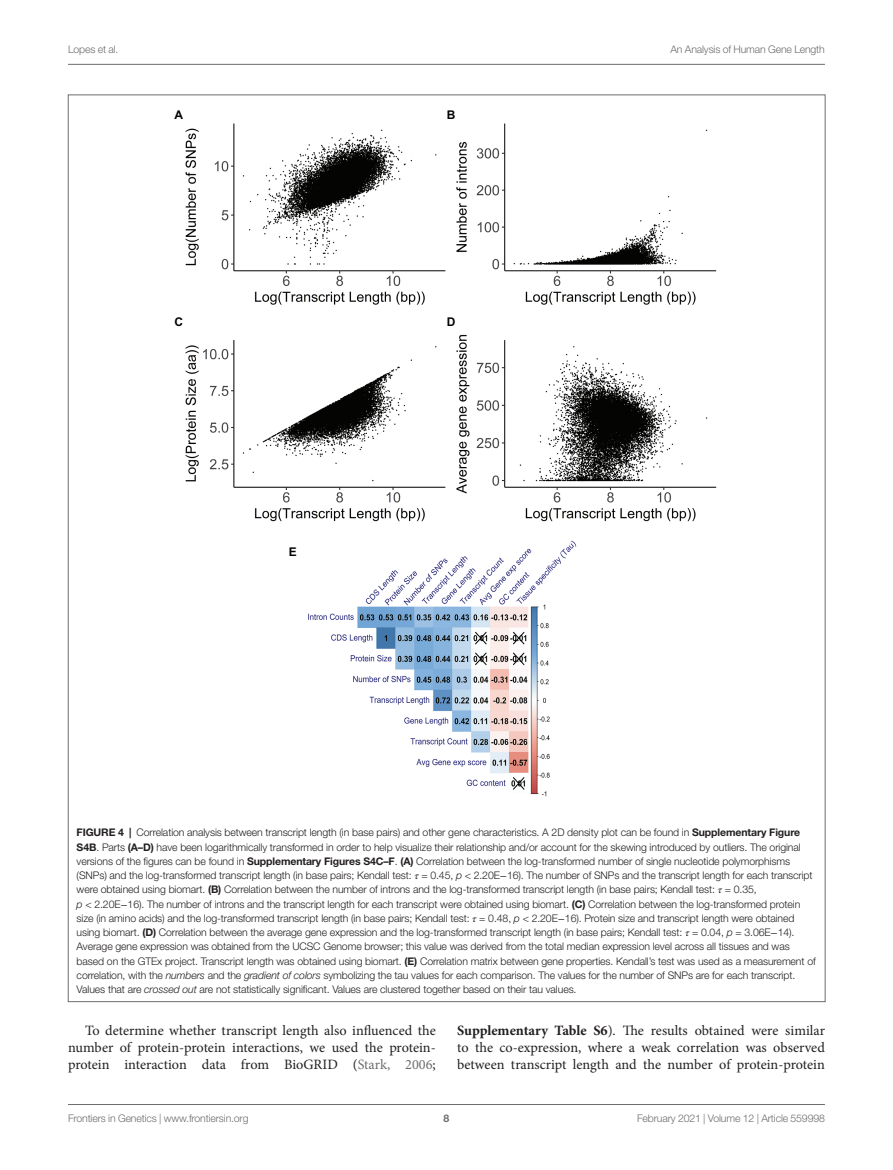
<style>
.page{position:relative;width:893px;height:1170px;background:#fff}
.page>*{position:absolute;margin:0;border:0;box-sizing:border-box;transform-origin:0 0}
.TEXT{font:14.25px/17.2px "Minion Pro";color:#231f20;text-align:justify}
.t1{font:700 12px "Arial";color:#040503}
.FIG_LEG{font:300 10.5px/14.2px "Helvetica Neue LT Std";letter-spacing:-.01em;color:#231f20}
.t2{font:300 10.5px "Helvetica Neue LT Std";letter-spacing:-.015em;color:#6c6d70}
.t3{font:700 10.5px "Helvetica Neue LT Std";color:#6c6d70}
.s1{font-weight:700}
.s2{font-family:"STIX General";font-weight:400;font-style:italic}
.s3{font-style:italic}
.s4{font-family:"STIX General";font-weight:400}
.s5{color:#6c6d70}
</style>
<div class="page">
<hr style="left:68px;top:64px;width:757px;height:1px;background:#6c6d70">
<hr style="left:68px;top:1104px;width:757px;height:1px;background:#6c6d70">
<img style="left:185px;top:123px;width:532px;height:674px">
<p class="t2" style="left:68px;top:42px;width:52px">Lopes et al.</p>
<p class="t2" style="left:670px;top:42px;width:156px">An Analysis of Human Gene Length</p>
<p class="t1" style="left:175px;top:106px;width:10px">A</p>
<p class="t1" style="left:447px;top:106px;width:10px">B</p>
<p class="t1" style="left:175px;top:313px;width:10px">C</p>
<p class="t1" style="left:289px;top:543px;width:10px">E</p>
<p class="t1" style="left:447px;top:313px;width:10px">D</p>
<p class="FIG_LEG" style="left:77px;top:825px;width:741px"><span class="s1">FIGURE 4 |</span> Correlation analysis between transcript length (in base pairs) and other gene characteristics. A 2D density plot can be found in <span class="s1">Supplementary Figure S4B</span>. Parts <span class="s1">(A–D)</span> have been logarithmically transformed in order to help visualize their relationship and/or account for the skewing introduced by outliers. The original versions of the figures can be found in <span class="s1">Supplementary Figures S4C–F</span>. <span class="s1">(A)</span> Correlation between the log-transformed number of single nucleotide polymorphisms (SNPs) and the log-transformed transcript length (in base pairs; Kendall test: <span class="s2">τ</span> = 0.45, <span class="s3">p</span> &lt; 2.20E<span class="s4">−</span>16). The number of SNPs and the transcript length for each transcript were obtained using biomart. <span class="s1">(B)</span> Correlation between the number of introns and the log-transformed transcript length (in base pairs; Kendall test: <span class="s2">τ</span> = 0.35,<br><span class="s3">p</span> &lt; 2.20E<span class="s4">−</span>16). The number of introns and the transcript length for each transcript were obtained using biomart. <span class="s1">(C)</span> Correlation between the log-transformed protein size (in amino acids) and the log-transformed transcript length (in base pairs; Kendall test: <span class="s2">τ</span> = 0.48, <span class="s3">p</span> &lt; 2.20E<span class="s4">−</span>16). Protein size and transcript length were obtained using biomart. <span class="s1">(D)</span> Correlation between the average gene expression and the log-transformed transcript length (in base pairs; Kendall test: <span class="s2">τ</span> = 0.04, <span class="s3">p</span> = 3.06E<span class="s4">−</span>14).<br>Average gene expression was obtained from the UCSC Genome browser; this value was derived from the total median expression level across all tissues and was based on the GTEx project. Transcript length was obtained using biomart. <span class="s1">(E)</span> Correlation matrix between gene properties. Kendall’s test was used as a measurement of correlation, with the <span class="s3">numbers</span> and the <span class="s3">gradient of colors</span> symbolizing the tau values for each comparison. The values for the number of SNPs are for each transcript.<br>Values that are <span class="s3">crossed out</span> are not statistically significant. Values are clustered together based on their tau values.</p>
<p class="TEXT" style="left:68px;top:1021px;width:369px;text-indent:17px">To determine whether transcript length also influenced the number of protein-protein interactions, we used the protein&shy;protein interaction data from BioGRID (<span class="s5">Stark, 2006</span>;</p>
<p class="TEXT" style="left:457px;top:1021px;width:369px"><span class="s1">Supplementary Table S6</span>). The results obtained were similar to the co-expression, where a weak correlation was observed between transcript length and the number of protein-protein</p>
<p class="t2" style="left:68px;top:1111px;width:182px">Frontiers in Genetics | www.frontiersin.org</p>
<p class="t3" style="left:444px;top:1111px;width:7px">8</p>
<p class="t2" style="left:637px;top:1111px;width:189px">February 2021 | Volume 12 | Article 559998</p>
</div>
